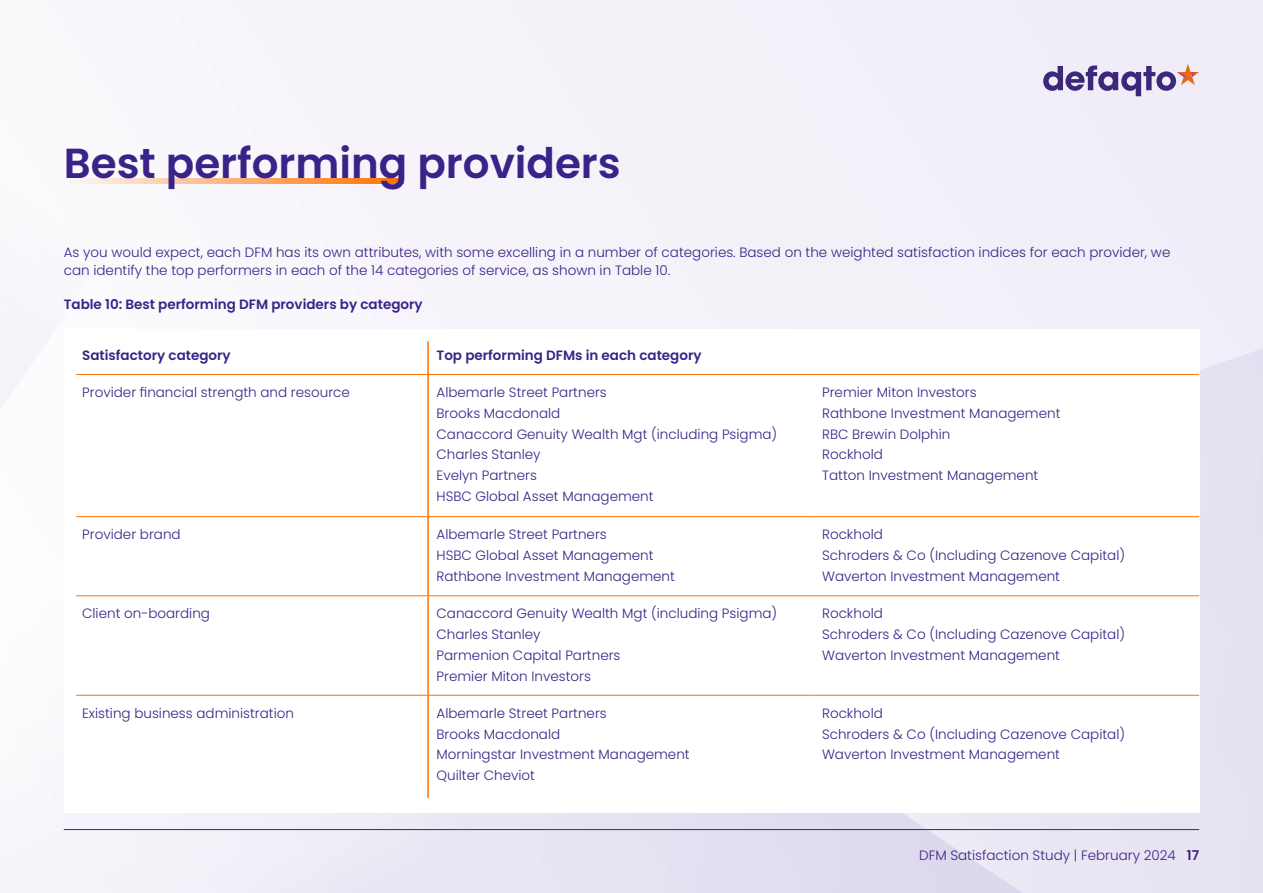
<style>
.page{position:relative;width:1263px;height:893px;background:#fff}
.page>*{position:absolute;margin:0;border:0;box-sizing:border-box;transform-origin:0 0}
.t1{font:600 42px "Poppins";color:#392388}
.t2{font:300 13.5px/20.7px "Poppins";color:#392388}
.t3{font:600 13.5px "Poppins";color:#392388}
.s1{font-weight:600}
</style>
<div class="page">
<svg style="left:1043px;top:64px;width:156px;height:32px;background:#b2a6c6"></svg>
<hr style="left:64px;top:829px;width:1135px;height:1px;background:#392388">
<svg style="left:68px;top:178px;width:336px;height:6px;background:#fbb27c"></svg>
<hr style="left:427px;top:341px;width:2px;height:33px;background:#ff7000">
<hr style="left:76px;top:374px;width:352px;height:1px;background:#ff7000">
<hr style="left:76px;top:595px;width:352px;height:1px;background:#ff7000">
<hr style="left:76px;top:695px;width:352px;height:1px;background:#ff7000">
<hr style="left:427px;top:375px;width:2px;height:141px;background:#ff7000">
<hr style="left:427px;top:596px;width:2px;height:99px;background:#ff7000">
<hr style="left:427px;top:696px;width:2px;height:102px;background:#ff7000">
<hr style="left:428px;top:374px;width:386px;height:1px;background:#ff7000">
<hr style="left:814px;top:374px;width:385px;height:1px;background:#ff7000">
<hr style="left:428px;top:595px;width:386px;height:1px;background:#ff7000">
<hr style="left:428px;top:695px;width:386px;height:1px;background:#ff7000">
<hr style="left:76px;top:516px;width:352px;height:1px;background:#ff7000">
<hr style="left:427px;top:517px;width:2px;height:78px;background:#ff7000">
<hr style="left:428px;top:516px;width:386px;height:1px;background:#ff7000">
<hr style="left:814px;top:516px;width:385px;height:1px;background:#ff7000">
<hr style="left:814px;top:595px;width:385px;height:1px;background:#ff7000">
<hr style="left:814px;top:695px;width:385px;height:1px;background:#ff7000">
<h1 class="t1" style="left:64px;top:139px;width:558px">Best performing providers</h1>
<p class="t2" style="left:64px;top:243px;width:1108px;line-height:18px">As you would expect, each DFM has its own attributes, with some excelling in a number of categories. Based on the weighted satisfaction indices for each provider, we can identify the top performers in each of the 14 categories of service, as shown in Table 10.</p>
<p class="t3" style="left:64px;top:297px;width:360px">Table 10: Best performing DFM providers by category</p>
<p class="t3" style="left:82px;top:347px;width:150px">Satisfactory category</p>
<p class="t3" style="left:437px;top:347px;width:267px">Top performing DFMs in each category</p>
<p class="t2" style="left:82px;top:382px;width:269px">Provider financial strength and resource</p>
<p class="t2" style="left:437px;top:382px;width:342px">Albemarle Street Partners<br>Brooks Macdonald<br>Canaccord Genuity Wealth Mgt (including Psigma)<br>Charles Stanley<br>Evelyn Partners<br>HSBC Global Asset Management</p>
<p class="t2" style="left:822px;top:382px;width:240px">Premier Miton Investors<br>Rathbone Investment Management<br>RBC Brewin Dolphin<br>Rockhold<br>Tatton Investment Management</p>
<p class="t2" style="left:82px;top:524px;width:100px">Provider brand</p>
<p class="t2" style="left:437px;top:524px;width:240px">Albemarle Street Partners<br>HSBC Global Asset Management<br>Rathbone Investment Management</p>
<p class="t2" style="left:822px;top:524px;width:305px">Rockhold<br>Schroders &amp; Co (Including Cazenove Capital)<br>Waverton Investment Management</p>
<p class="t2" style="left:82px;top:603px;width:129px">Client on-boarding</p>
<p class="t2" style="left:437px;top:603px;width:342px">Canaccord Genuity Wealth Mgt (including Psigma)<br>Charles Stanley<br>Parmenion Capital Partners<br>Premier Miton Investors</p>
<p class="t2" style="left:822px;top:603px;width:305px">Rockhold<br>Schroders &amp; Co (Including Cazenove Capital)<br>Waverton Investment Management</p>
<p class="t2" style="left:82px;top:703px;width:213px">Existing business administration</p>
<p class="t2" style="left:436px;top:703px;width:255px">Albemarle Street Partners<br>Brooks Macdonald<br>Morningstar Investment Management<br>Quilter Cheviot</p>
<p class="t2" style="left:822px;top:703px;width:305px">Rockhold<br>Schroders &amp; Co (Including Cazenove Capital)<br>Waverton Investment Management</p>
<p class="t2" style="left:919px;top:845px;width:281px">DFM Satisfaction Study | February 2024 <span class="s1">17</span></p>
</div>
